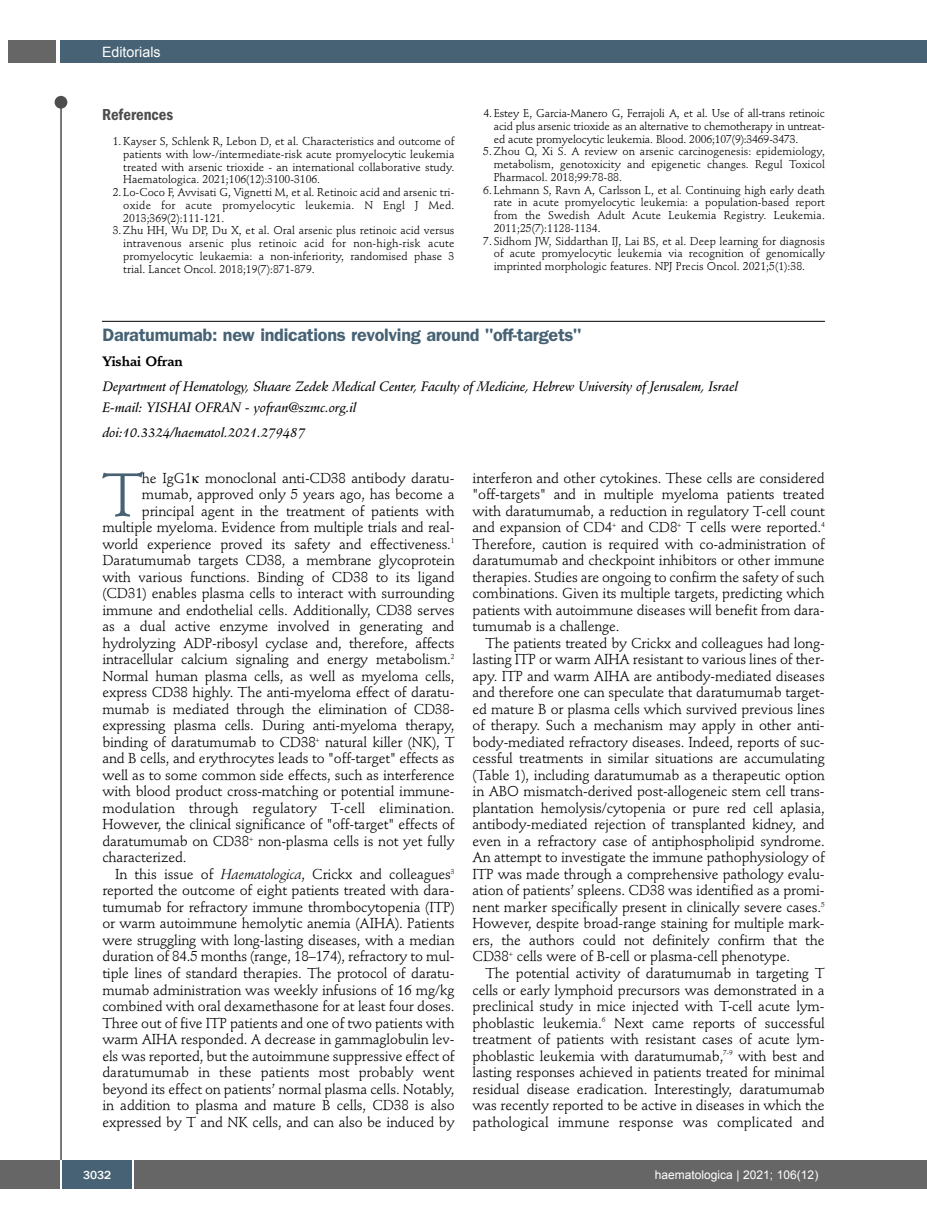
<style>
.page{position:relative;width:927px;height:1225px;background:#fff}
.page>*{position:absolute;margin:0;border:0;box-sizing:border-box;transform-origin:0 0}
.t1{font:60.45px "Stempel Schneidler";color:#466274}
.t2{font:600 18px "Franklin Gothic";letter-spacing:-.015em;color:#466274}
.t3{font:600 condensed 16.5px "Franklin Gothic";color:#4d4d4d}
.t4{font:14.25px/16.5px "Stempel Schneidler";letter-spacing:-.01em;color:#000;text-align:justify}
.t5{font:14.25px "Stempel Schneidler";letter-spacing:.01em;color:#000}
.t6{font:14.25px "Arial";color:#fff}
.t7{font:italic 13.5px/20.7px "Stempel Schneidler Med";letter-spacing:-.015em;color:#000}
.t8{font:700 13.5px "Stempel Schneidler";letter-spacing:-.005em;color:#000}
.t9{font:12px "Arial";color:#fff}
.t10{font:500 12px "Franklin Gothic";color:#fff}
.t11{font:11.25px/12.8px "Stempel Schneidler";color:#000;text-align:justify}
.s1{font-style:italic}
</style>
<div class="page">
<div style="left:911px;top:40px;width:16px;height:22px;background:#466274"></div>
<div style="left:910px;top:1160px;width:17px;height:28px;background:#666"></div>
<div style="left:60px;top:40px;width:852px;height:22px;background:#466274"></div>
<div style="left:9px;top:40px;width:47px;height:22px;background:#666"></div>
<div style="left:0;top:1160px;width:911px;height:28px;background:#666"></div>
<div style="left:62px;top:1160px;width:71px;height:28px;background:#466274"></div>
<hr style="left:60px;top:1160px;width:2px;height:28px;background:#fff">
<svg style="left:133px;top:1160px;width:1px;height:28px"></svg>
<div style="left:55px;top:96px;width:12px;height:13px;background:#4d4d4d;border-radius:50%"></div>
<hr style="left:60px;top:99px;width:2px;height:1061px;background:#4d4d4d">
<hr style="left:102px;top:321px;width:723px;height:1px;background:#000">
<p class="t6" style="left:102px;top:44px;width:60px">Editorials</p>
<p class="t3" style="left:102px;top:109px;width:73px">References</p>
<p class="t11" style="left:123px;top:136px;width:333px;text-indent:-11px">1. Kayser S, Schlenk R, Lebon D, et al. Characteristics and outcome of patients with low-/intermediate-risk acute promyelocytic leukemia treated with arsenic trioxide - an international collaborative study.<br>Haematologica. 2021;106(12):3100-3106.</p>
<p class="t11" style="left:123px;top:187px;width:333px;text-indent:-11px">2. Lo-Coco F, Avvisati G, Vignetti M, et al. Retinoic acid and arsenic tri&shy;oxide for acute promyelocytic leukemia. N Engl J Med.<br>2013;369(2):111-121.</p>
<p class="t11" style="left:123px;top:225px;width:333px;text-indent:-11px">3. Zhu HH, Wu DP, Du X, et al. Oral arsenic plus retinoic acid versus intravenous arsenic plus retinoic acid for non-high-risk acute promyelocytic leukaemia: a non-inferiority, randomised phase 3 trial. Lancet Oncol. 2018;19(7):871-879.</p>
<p class="t11" style="left:494px;top:108px;width:333px;text-indent:-10px">4. Estey E, Garcia-Manero G, Ferrajoli A, et al. Use of all-trans retinoic acid plus arsenic trioxide as an alternative to chemotherapy in untreat&shy;ed acute promyelocytic leukemia. Blood. 2006;107(9):3469-3473.</p>
<p class="t11" style="left:494px;top:146px;width:333px;text-indent:-11px">5. Zhou Q, Xi S. A review on arsenic carcinogenesis: epidemiology, metabolism, genotoxicity and epigenetic changes. Regul Toxicol Pharmacol. 2018;99:78-88.</p>
<p class="t11" style="left:494px;top:185px;width:333px;text-indent:-11px">6. Lehmann S, Ravn A, Carlsson L, et al. Continuing high early death rate in acute promyelocytic leukemia: a population-based report from the Swedish Adult Acute Leukemia Registry. Leukemia.<br>2011;25(7):1128-1134.</p>
<p class="t11" style="left:494px;top:236px;width:333px;text-indent:-11px">7. Sidhom JW, Siddarthan IJ, Lai BS, et al. Deep learning for diagnosis of acute promyelocytic leukemia via recognition of genomically imprinted morphologic features. NPJ Precis Oncol. 2021;5(1):38.</p>
<p class="t2" style="left:102px;top:329px;width:481px">Daratumumab: new indications revolving around "off-targets"</p>
<p class="t8" style="left:102px;top:356px;width:82px">Yishai Ofran</p>
<p class="t7" style="left:102px;top:377px;width:637px">Department of Hematology, Shaare Zedek Medical Center, Faculty of Medicine, Hebrew University of Jerusalem, Israel<br>E-mail: YISHAI OFRAN - yofran@szmc.org.il</p>
<p class="t7" style="left:102px;top:423px;width:204px">doi:10.3324/haematol.2021.279487</p>
<h1 class="t1" style="left:102px;top:470px;width:42px">T</h1>
<p class="t4" style="left:142px;top:471px;width:314px">he IgG1 monoclonal anti-CD38 antibody daratu-</p>
<p class="t4" style="left:473px;top:471px;width:354px">interferon and other cytokines. These cells are considered "off-targets" and in multiple myeloma patients treated with daratumumab, a reduction in regulatory T-cell count and expansion of CD4<sup>+</sup> and CD8<sup>+</sup> T cells were reported.<sup>4<br></sup>Therefore, caution is required with co-administration of daratumumab and checkpoint inhibitors or other immune therapies. Studies are ongoing to confirm the safety of such combinations. Given its multiple targets, predicting which patients with autoimmune diseases will benefit from dara&shy;tumumab is a challenge.</p>
<p class="t4" style="left:473px;top:636px;width:354px;text-indent:13px">The patients treated by Crickx and colleagues had long&shy;lasting ITP or warm AIHA resistant to various lines of ther&shy;apy. ITP and warm AIHA are antibody-mediated diseases and therefore one can speculate that daratumumab target&shy;ed mature B or plasma cells which survived previous lines of therapy. Such a mechanism may apply in other anti&shy;body-mediated refractory diseases. Indeed, reports of suc&shy;cessful treatments in similar situations are accumulating (Table 1), including daratumumab as a therapeutic option in ABO mismatch-derived post-allogeneic stem cell trans&shy;plantation hemolysis/cytopenia or pure red cell aplasia, antibody-mediated rejection of transplanted kidney, and even in a refractory case of antiphospholipid syndrome.<br>An attempt to investigate the immune pathophysiology of ITP was made through a comprehensive pathology evalu&shy;ation of patients’ spleens. CD38 was identified as a promi&shy;nent marker specifically present in clinically severe cases.<sup>5<br></sup>However, despite broad-range staining for multiple mark&shy;ers, the authors could not definitely confirm that the CD38<sup>+</sup> cells were of B-cell or plasma-cell phenotype.</p>
<p class="t4" style="left:473px;top:966px;width:354px;text-indent:13px">The potential activity of daratumumab in targeting T cells or early lymphoid precursors was demonstrated in a preclinical study in mice injected with T-cell acute lym&shy;phoblastic leukemia.<sup>6</sup> Next came reports of successful treatment of patients with resistant cases of acute lym&shy;phoblastic leukemia with daratumumab,<sup>7-9</sup> with best and lasting responses achieved in patients treated for minimal residual disease eradication. Interestingly, daratumumab was recently reported to be active in diseases in which the pathological immune response was complicated and</p>
<p class="t4" style="left:142px;top:488px;width:314px">mumab, approved only 5 years ago, has become a</p>
<p class="t4" style="left:142px;top:504px;width:314px">principal agent in the treatment of patients with</p>
<p class="t4" style="left:102px;top:521px;width:354px">multiple myeloma. Evidence from multiple trials and real-</p>
<p class="t4" style="left:102px;top:537px;width:354px">world experience proved its safety and effectiveness.<sup>1</sup></p>
<p class="t4" style="left:102px;top:554px;width:354px">Daratumumab targets CD38, a membrane glycoprotein</p>
<p class="t4" style="left:102px;top:570px;width:354px">with various functions. Binding of CD38 to its ligand</p>
<p class="t4" style="left:102px;top:587px;width:354px">(CD31) enables plasma cells to interact with surrounding</p>
<p class="t4" style="left:102px;top:603px;width:354px">immune and endothelial cells. Additionally, CD38 serves</p>
<p class="t4" style="left:102px;top:620px;width:354px">as a dual active enzyme involved in generating and</p>
<p class="t4" style="left:102px;top:636px;width:354px">hydrolyzing ADP-ribosyl cyclase and, therefore, affects</p>
<p class="t4" style="left:102px;top:653px;width:354px">intracellular calcium signaling and energy metabolism.<sup>2</sup></p>
<p class="t4" style="left:102px;top:669px;width:354px">Normal human plasma cells, as well as myeloma cells,</p>
<p class="t4" style="left:102px;top:686px;width:354px">express CD38 highly. The anti-myeloma effect of daratu-</p>
<p class="t4" style="left:102px;top:702px;width:354px">mumab is mediated through the elimination of CD38-</p>
<p class="t4" style="left:102px;top:719px;width:354px">expressing plasma cells. During anti-myeloma therapy,</p>
<p class="t4" style="left:102px;top:735px;width:354px">binding of daratumumab to CD38<sup>+</sup> natural killer (NK), T</p>
<p class="t4" style="left:102px;top:752px;width:354px">and B cells, and erythrocytes leads to "off-target" effects as</p>
<p class="t4" style="left:102px;top:768px;width:354px">well as to some common side effects, such as interference</p>
<p class="t4" style="left:102px;top:785px;width:354px">with blood product cross-matching or potential immune-</p>
<p class="t5" style="left:102px;top:802px;width:354px">modulation through regulatory T-cell elimination.</p>
<p class="t4" style="left:102px;top:818px;width:354px">However, the clinical significance of "off-target" effects of</p>
<p class="t4" style="left:102px;top:834px;width:354px">daratumumab on CD38<sup>+</sup> non-plasma cells is not yet fully</p>
<p class="t4" style="left:102px;top:851px;width:86px">characterized.</p>
<p class="t4" style="left:115px;top:867px;width:341px">In this issue of <span class="s1">Haematologica</span>, Crickx and colleagues<sup>3</sup></p>
<p class="t4" style="left:102px;top:884px;width:354px">reported the outcome of eight patients treated with dara-</p>
<p class="t4" style="left:102px;top:900px;width:354px">tumumab for refractory immune thrombocytopenia (ITP)</p>
<p class="t4" style="left:102px;top:917px;width:354px">or warm autoimmune hemolytic anemia (AIHA). Patients</p>
<p class="t4" style="left:102px;top:933px;width:354px">were struggling with long-lasting diseases, with a median</p>
<p class="t4" style="left:102px;top:950px;width:354px">duration of 84.5 months (range, 18–174), refractory to mul-</p>
<p class="t4" style="left:102px;top:966px;width:354px">tiple lines of standard therapies. The protocol of daratu-</p>
<p class="t4" style="left:102px;top:983px;width:354px">mumab administration was weekly infusions of 16 mg/kg</p>
<p class="t4" style="left:102px;top:999px;width:354px">combined with oral dexamethasone for at least four doses.</p>
<p class="t4" style="left:102px;top:1016px;width:354px">Three out of five ITP patients and one of two patients with</p>
<p class="t4" style="left:102px;top:1032px;width:354px">warm AIHA responded. A decrease in gammaglobulin lev-</p>
<p class="t4" style="left:102px;top:1049px;width:354px">els was reported, but the autoimmune suppressive effect of</p>
<p class="t4" style="left:102px;top:1065px;width:354px">daratumumab in these patients most probably went</p>
<p class="t4" style="left:102px;top:1082px;width:354px">beyond its effect on patients’ normal plasma cells. Notably,</p>
<p class="t4" style="left:102px;top:1098px;width:354px">in addition to plasma and mature B cells, CD38 is also</p>
<p class="t4" style="left:102px;top:1115px;width:354px">expressed by T and NK cells, and can also be induced by</p>
<p class="t10" style="left:83px;top:1167px;width:30px">3032</p>
<p class="t9" style="left:655px;top:1168px;width:165px">haematologica | 2021; 106(12)</p>
</div>
